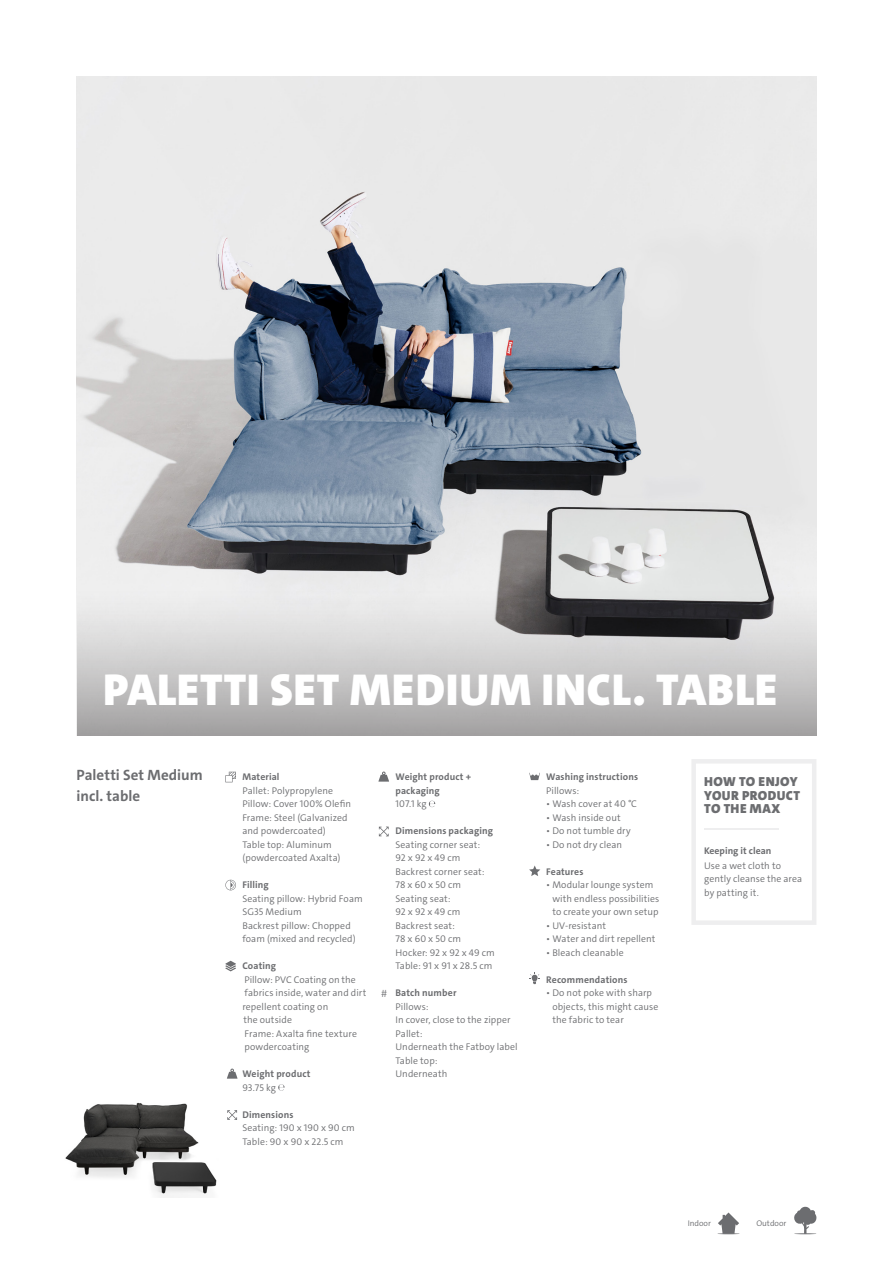
<style>
.page{position:relative;width:893px;height:1263px;background:#fff}
.page>*{position:absolute;margin:0;border:0;box-sizing:border-box;transform-origin:0 0}
.t1{font:900 45px "The Sans C4 s";letter-spacing:.02em;color:#fff}
.t2{font:700 15px/21px "The Sans C4 s";color:#6c6d70}
.t3{font:900 13.2px/13.5px "The Sans C4 s";letter-spacing:.03em;color:#6c6d70}
.t4{font:300 9.75px/13.5px "The Sans C4 s";letter-spacing:.01em;color:#6c6d70}
.t5{font:700 9.75px "The Sans C4 s";letter-spacing:.015em;color:#6c6d70}
.t6{font:300 8.25px "The Sans C4 s";color:#6c6d70}
.s1{font-weight:700}
.s2{font-weight:300;font-size:10.5px}
</style>
<div class="page">
<img style="left:77px;top:77px;width:739px;height:510px">
<svg style="left:77px;top:587px;width:739px;height:149px;background:#bcbbbc"></svg>
<svg style="left:717px;top:1212px;width:23px;height:22px"></svg>
<svg style="left:794px;top:1206px;width:23px;height:28px"></svg>
<div style="left:691px;top:759px;width:125px;height:166px;background:#fff;border:4px solid #eeeeef"></div>
<svg style="left:225px;top:772px;width:11px;height:10px"></svg>
<svg style="left:225px;top:880px;width:11px;height:10px"></svg>
<svg style="left:225px;top:961px;width:11px;height:10px"></svg>
<svg style="left:227px;top:1068px;width:11px;height:11px"></svg>
<svg style="left:278px;top:1084px;width:7px;height:7px"></svg>
<svg style="left:227px;top:1110px;width:10px;height:10px"></svg>
<svg style="left:378px;top:771px;width:11px;height:11px"></svg>
<svg style="left:429px;top:801px;width:6px;height:6px"></svg>
<svg style="left:379px;top:826px;width:10px;height:10px"></svg>
<svg style="left:529px;top:773px;width:11px;height:7px"></svg>
<svg style="left:529px;top:865px;width:11px;height:11px"></svg>
<svg style="left:529px;top:972px;width:11px;height:12px"></svg>
<img style="left:65px;top:1102px;width:152px;height:95px">
<p class="t1" style="left:103px;top:661px;width:676px">PALETTI SET MEDIUM INCL. TABLE</p>
<p class="t2" style="left:77px;top:765px;width:128px">Paletti Set Medium incl. table</p>
<p class="t5" style="left:242px;top:770px;width:39px">Material</p>
<p class="t4" style="left:242px;top:784px;width:92px">Pallet: Polypropylene</p>
<p class="t4" style="left:242px;top:797px;width:110px">Pillow: Cover 100% Olefin</p>
<p class="t4" style="left:242px;top:811px;width:107px">Frame: Steel (Galvanized and powdercoated)</p>
<p class="t4" style="left:242px;top:838px;width:100px">Table top: Aluminum (powdercoated Axalta)</p>
<p class="t5" style="left:242px;top:878px;width:28px">Filling</p>
<p class="t4" style="left:242px;top:892px;width:122px">Seating pillow: Hybrid Foam<br>SG35 Medium</p>
<p class="t4" style="left:242px;top:919px;width:115px">Backrest pillow: Chopped foam (mixed and recycled)</p>
<p class="t5" style="left:242px;top:959px;width:35px">Coating</p>
<p class="t4" style="left:242px;top:973px;width:125px">Pillow: PVC Coating on the fabrics inside, water and dirt repellent coating on<br>the outside</p>
<p class="t4" style="left:244px;top:1027px;width:114px">Frame: Axalta fine texture powdercoating</p>
<p class="t5" style="left:242px;top:1067px;width:70px">Weight product</p>
<p class="t4" style="left:242px;top:1081px;width:35px">93.75 kg</p>
<p class="t5" style="left:242px;top:1108px;width:53px">Dimensions</p>
<p class="t4" style="left:242px;top:1121px;width:114px">Seating: 190 x 190 x 90 cm</p>
<p class="t4" style="left:242px;top:1135px;width:103px">Table: 90 x 90 x 22.5 cm</p>
<p class="t5" style="left:395px;top:770px;width:77px">Weight product +</p>
<p class="t5" style="left:395px;top:784px;width:46px">packaging</p>
<p class="t4" style="left:395px;top:797px;width:33px">107.1 kg</p>
<p class="t4" style="left:395px;top:824px;width:99px"><span class="s1">Dimensions packaging<br></span>Seating corner seat:<br>92 x 92 x 49 cm</p>
<p class="t4" style="left:395px;top:865px;width:91px">Backrest corner seat:<br>78 x 60 x 50 cm</p>
<p class="t4" style="left:395px;top:892px;width:66px">Seating seat:<br>92 x 92 x 49 cm</p>
<p class="t4" style="left:395px;top:919px;width:67px">Backrest seat:<br>78 x 60 x 50 cm</p>
<p class="t4" style="left:395px;top:946px;width:101px">Hocker: 92 x 92 x 49 cm</p>
<p class="t4" style="left:395px;top:959px;width:98px">Table: 91 x 91 x 28.5 cm</p>
<p class="t5" style="left:381px;top:986px;width:77px"><span class="s2">#</span> Batch number</p>
<p class="t4" style="left:395px;top:1000px;width:35px">Pillows:</p>
<p class="t4" style="left:395px;top:1013px;width:117px">In cover, close to the zipper</p>
<p class="t4" style="left:395px;top:1027px;width:29px">Pallet:</p>
<p class="t4" style="left:395px;top:1040px;width:124px">Underneath the Fatboy label</p>
<p class="t4" style="left:395px;top:1054px;width:53px">Table top:<br>Underneath</p>
<p class="t5" style="left:546px;top:770px;width:93px">Washing instructions</p>
<p class="t4" style="left:546px;top:784px;width:35px">Pillows:</p>
<p class="t4" style="left:546px;top:797px;width:92px">• Wash cover at 40 ℃</p>
<p class="t4" style="left:546px;top:811px;width:76px">• Wash inside out</p>
<p class="t4" style="left:546px;top:824px;width:86px">• Do not tumble dry</p>
<p class="t4" style="left:546px;top:838px;width:78px">• Do not dry clean</p>
<p class="t5" style="left:546px;top:865px;width:39px">Features</p>
<p class="t4" style="left:552px;top:878px;width:109px;text-indent:-6px">• Modular lounge system with endless possibilities to create your own setup</p>
<p class="t4" style="left:546px;top:919px;width:62px">• UV-resistant</p>
<p class="t4" style="left:546px;top:932px;width:111px">• Water and dirt repellent</p>
<p class="t4" style="left:546px;top:946px;width:79px">• Bleach cleanable</p>
<p class="t5" style="left:546px;top:973px;width:83px">Recommendations</p>
<p class="t4" style="left:552px;top:986px;width:108px;text-indent:-6px">• Do not poke with sharp objects, this might cause the fabric to tear</p>
<p class="t3" style="left:704px;top:775px;width:97px">HOW TO ENJOY<br>YOUR PRODUCT</p>
<p class="t3" style="left:704px;top:802px;width:78px">TO THE MAX</p>
<p class="t5" style="left:704px;top:844px;width:69px">Keeping it clean</p>
<p class="t4" style="left:704px;top:859px;width:100px">Use a wet cloth to gently cleanse the area by patting it.</p>
<p class="t6" style="left:688px;top:1217px;width:25px">Indoor</p>
<p class="t6" style="left:756px;top:1217px;width:32px">Outdoor</p>
</div>
